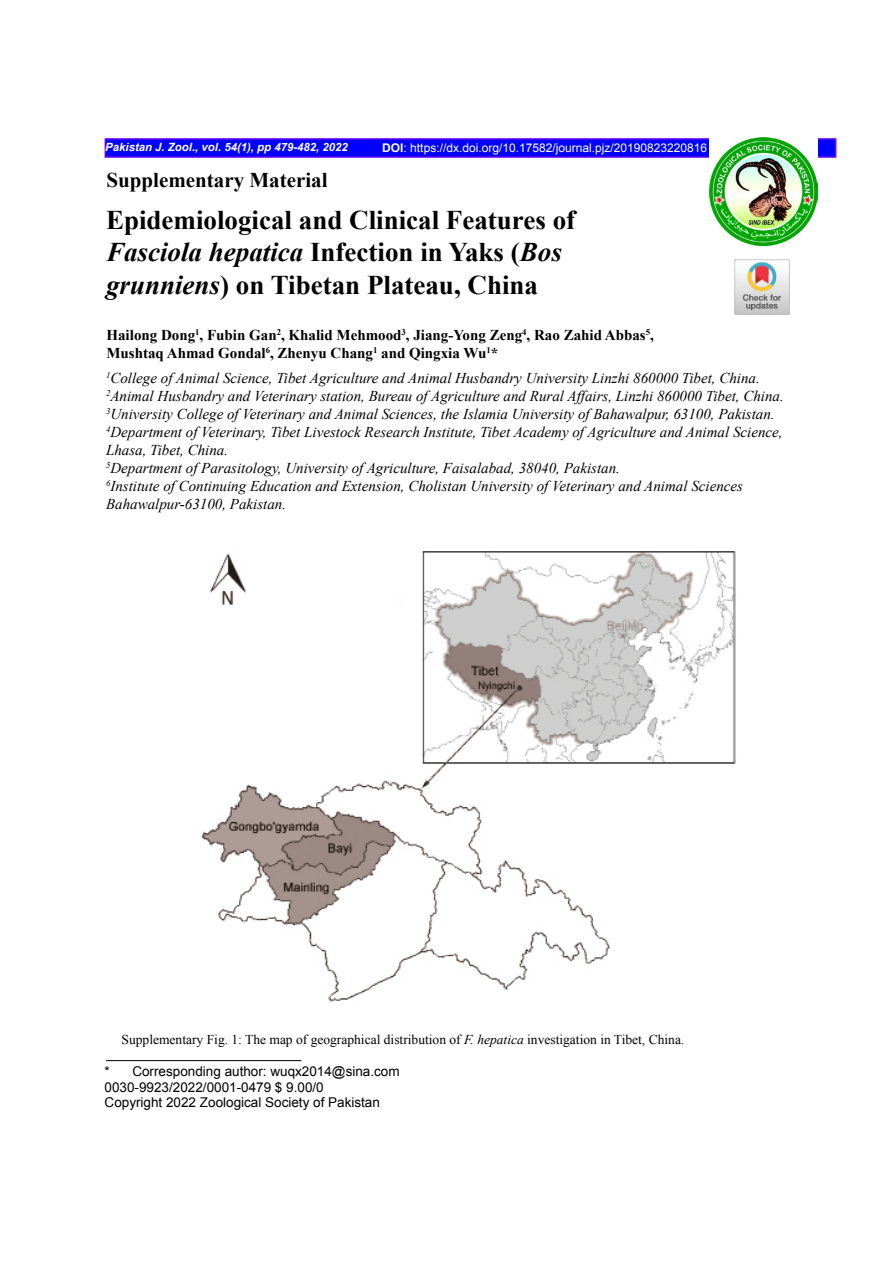
<style>
.page{position:relative;width:893px;height:1263px;background:#fff}
.page>*{position:absolute;margin:0;border:0;box-sizing:border-box;transform-origin:0 0}
.t1{font:700 27px/32.4px "Times New Roman";color:#000}
.t2{font:700 21px "Times New Roman";color:#000}
.t3{font:italic 15px/18px "Times New Roman";color:#000}
.t4{font:700 15px/18px "Times New Roman";color:#000}
.t5{font:13.5px/15.6px "Arial";color:#000}
.t6{font:13.5px "Times New Roman";color:#000}
.t7{font:12px "Arial";color:#fff}
.t8{font:italic 700 11.4px "Arial";color:#fff}
.s1{font-weight:700}
.s2{font-style:italic}
</style>
<div class="page">
<div style="left:105px;top:138px;width:731px;height:20px;background:#00f;border:2px solid #60f"></div>
<img style="left:709px;top:138px;width:108px;height:108px">
<img style="left:201px;top:551px;width:535px;height:451px">
<img style="left:734px;top:259px;width:55px;height:56px">
<hr style="left:106px;top:1060px;width:195px;height:1px;background:#000">
<p class="t8" style="left:105px;top:139px;width:244px">Pakistan J. Zool., vol. 54(1), pp 479-482, 2022</p>
<p class="t7" style="left:382px;top:140px;width:326px"><span class="s1">DOI</span>: https://dx.doi.org/10.17582/journal.pjz/20190823220816</p>
<h2 class="t2" style="left:107px;top:166px;width:223px">Supplementary Material</h2>
<h1 class="t1" style="left:106px;top:203px;width:471px">Epidemiological and Clinical Features of<br><span class="s2">Fasciola hepatica</span> Infection in Yaks (<span class="s2">Bos grunniens</span>) on Tibetan Plateau, China</h1>
<p class="t4" style="left:106px;top:325px;width:549px">Hailong Dong<sup>1</sup>, Fubin Gan<sup>2</sup>, Khalid Mehmood<sup>3</sup>, Jiang-Yong Zeng<sup>4</sup>, Rao Zahid Abbas<sup>5</sup>,<br>Mushtaq Ahmad Gondal<sup>6</sup>, Zhenyu Chang<sup>1</sup> and Qingxia Wu<sup>1</sup>*</p>
<p class="t3" style="left:106px;top:369px;width:679px"><sup>1</sup>College of Animal Science, Tibet Agriculture and Animal Husbandry University Linzhi 860000 Tibet, China.<br><sup>2</sup>Animal Husbandry and Veterinary station, Bureau of Agriculture and Rural Affairs, Linzhi 860000 Tibet, China.<br><sup>3</sup>University College of Veterinary and Animal Sciences, the Islamia University of Bahawalpur, 63100, Pakistan.<br><sup>4</sup>Department of Veterinary, Tibet Livestock Research Institute, Tibet Academy of Agriculture and Animal Science, Lhasa, Tibet, China.<br><sup>5</sup>Department of Parasitology, University of Agriculture, Faisalabad, 38040, Pakistan.<br><sup>6</sup>Institute of Continuing Education and Extension, Cholistan University of Veterinary and Animal Sciences Bahawalpur-63100, Pakistan.</p>
<p class="t6" style="left:122px;top:1030px;width:564px">Supplementary Fig. 1: The map of geographical distribution of <span class="s2">F. hepatica</span> investigation in Tibet, China.</p>
<p class="t5" style="left:105px;top:1063px;width:297px">* Corresponding author: wuqx2014@sina.com<br>0030-9923/2022/0001-0479 $ 9.00/0<br>Copyright 2022 Zoological Society of Pakistan</p>
</div>
